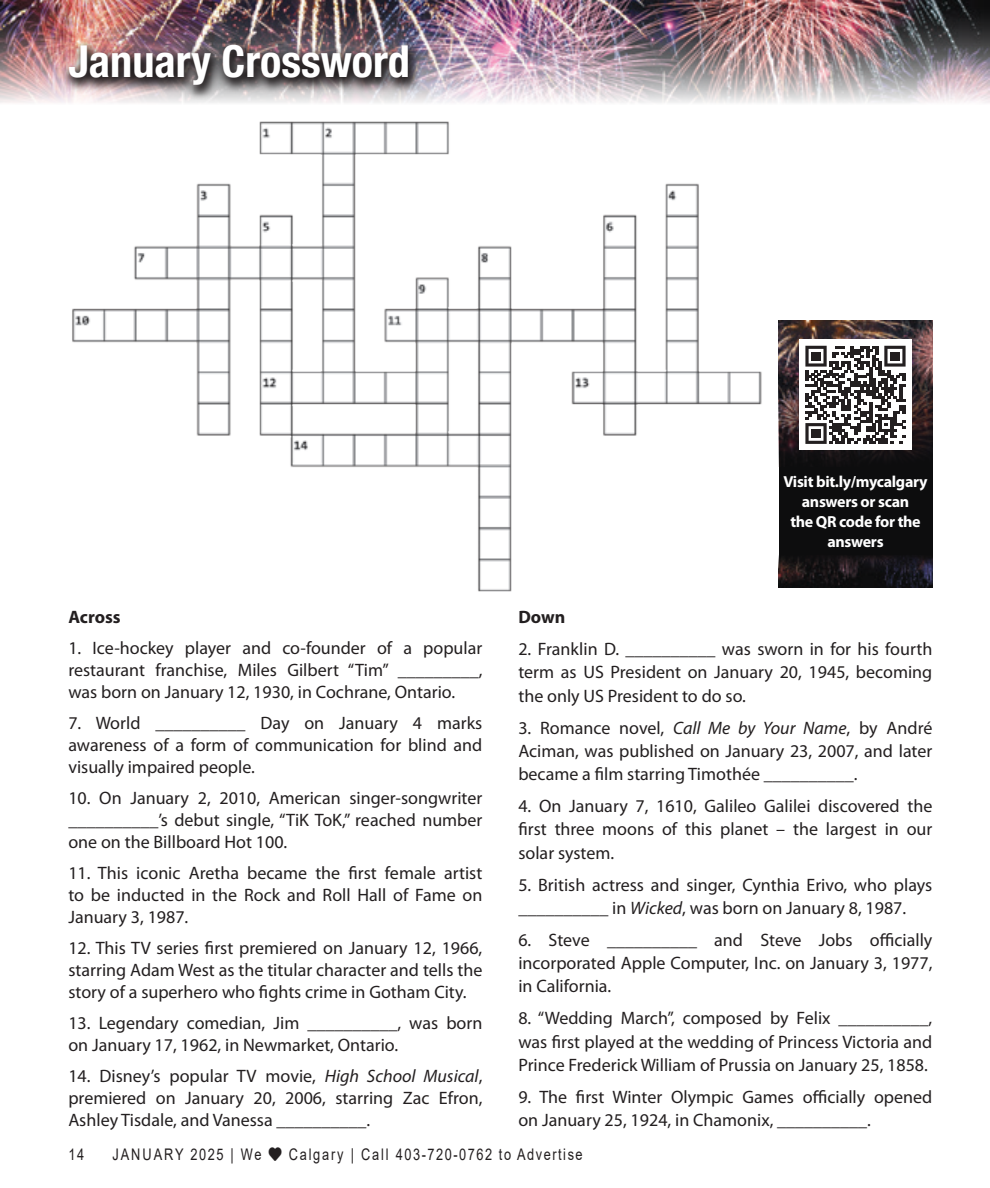
<style>
.page{position:relative;width:990px;height:1188px;background:#fff}
.page>*{position:absolute;margin:0;border:0;box-sizing:border-box;transform-origin:0 0}
.In_Around_title{font:700 condensed 44.2px "Helvetica Neue LT Std";color:#fff}
.Body_text{font:18px/22px "Myriad Pro";color:#231f20;text-align:justify}
.Body_text-2{font:700 18px "Myriad Pro";color:#231f20}
.Body_text-3{font:700 16px/20px "Myriad Pro";letter-spacing:-.02em;color:#fff;text-align:center}
.t1{font:16px "Arial";letter-spacing:.12em;color:#231f20;scale:.8 1}
.s1{font-style:italic}
</style>
<div class="page">
<img style="left:72px;top:121px;width:690px;height:471px">
<img style="left:0;top:0;width:990px;height:103px">
<img style="left:61px;top:38px;width:360px;height:62px">
<div style="left:779px;top:327px;width:153px;height:259px;background:#0d0d0e"></div>
<img style="left:779px;top:320px;width:153px;height:142px">
<img style="left:779px;top:556px;width:153px;height:32px">
<div style="left:799px;top:340px;width:113px;height:110px;background:#fff"></div>
<svg style="left:805px;top:346px;width:101px;height:98px"></svg>
<div style="left:811px;top:352px;width:10px;height:9px;background:#231f20"></div>
<div style="left:890px;top:352px;width:10px;height:9px;background:#231f20"></div>
<div style="left:811px;top:429px;width:10px;height:9px;background:#231f20"></div>
<p class="In_Around_title" style="left:68px;top:35px;width:343px">January Crossword</p>
<p class="Body_text-2" style="left:68px;top:605px;width:54px">Across</p>
<p class="Body_text" style="left:68px;top:637px;width:416px">1. Ice-hockey player and co-founder of a popular restaurant franchise, Miles Gilbert “Tim” _________, was born on January 12, 1930, in Cochrane, Ontario.</p>
<p class="Body_text" style="left:68px;top:712px;width:416px">7. World __________ Day on January 4 marks awareness of a form of communication for blind and visually impaired people.</p>
<p class="Body_text" style="left:68px;top:787px;width:416px">10. On January 2, 2010, American singer-songwriter __________’s debut single, “TiK ToK,” reached number one on the Billboard Hot 100.</p>
<p class="Body_text" style="left:68px;top:862px;width:416px">11. This iconic Aretha became the first female artist to be inducted in the Rock and Roll Hall of Fame on January 3, 1987.</p>
<p class="Body_text" style="left:68px;top:937px;width:415px">12. This TV series first premiered on January 12, 1966, starring Adam West as the titular character and tells the story of a superhero who fights crime in Gotham City.</p>
<p class="Body_text" style="left:68px;top:1012px;width:416px">13. Legendary comedian, Jim __________, was born on January 17, 1962, in Newmarket, Ontario.</p>
<p class="Body_text" style="left:68px;top:1065px;width:416px">14. Disney’s popular TV movie, <span class="s1">High School Musical</span>, premiered on January 20, 2006, starring Zac Efron, Ashley Tisdale, and Vanessa __________.</p>
<p class="Body_text-3" style="left:784px;top:471px;width:146px">Visit bit.ly/mycalgary answers or scan<br>the QR code for the answers</p>
<p class="Body_text-2" style="left:518px;top:605px;width:48px">Down</p>
<p class="Body_text" style="left:518px;top:637px;width:415px;line-height:23.2px">2. Franklin D. __________ was sworn in for his fourth term as US President on January 20, 1945, becoming the only US President to do so.</p>
<p class="Body_text" style="left:518px;top:716px;width:416px;line-height:23.2px">3. Romance novel, <span class="s1">Call Me by Your Name</span>, by André Aciman, was published on January 23, 2007, and later became a film starring Timothée __________.</p>
<p class="Body_text" style="left:518px;top:794px;width:416px;line-height:23.2px">4. On January 7, 1610, Galileo Galilei discovered the first three moons of this planet – the largest in our solar system.</p>
<p class="Body_text" style="left:518px;top:873px;width:416px;line-height:23.2px">5. British actress and singer, Cynthia Erivo, who plays __________ in <span class="s1">Wicked</span>, was born on January 8, 1987.</p>
<p class="Body_text" style="left:518px;top:928px;width:416px;line-height:23.2px">6. Steve __________ and Steve Jobs officially incorporated Apple Computer, Inc. on January 3, 1977, in California.</p>
<p class="Body_text" style="left:518px;top:1007px;width:416px;line-height:23.2px">8. “Wedding March”, composed by Felix __________, was first played at the wedding of Princess Victoria and Prince Frederick William of Prussia on January 25, 1858.</p>
<p class="Body_text" style="left:518px;top:1085px;width:416px;line-height:23.2px">9. The first Winter Olympic Games officially opened on January 25, 1924, in Chamonix, __________.</p>
<p class="t1" style="left:68px;top:1144px;width:21px">14</p>
<p class="t1" style="left:112px;top:1144px;width:589px">JANUARY 2025 | We ♥ Calgary | Call 403-720-0762 to Advertise</p>
</div>
